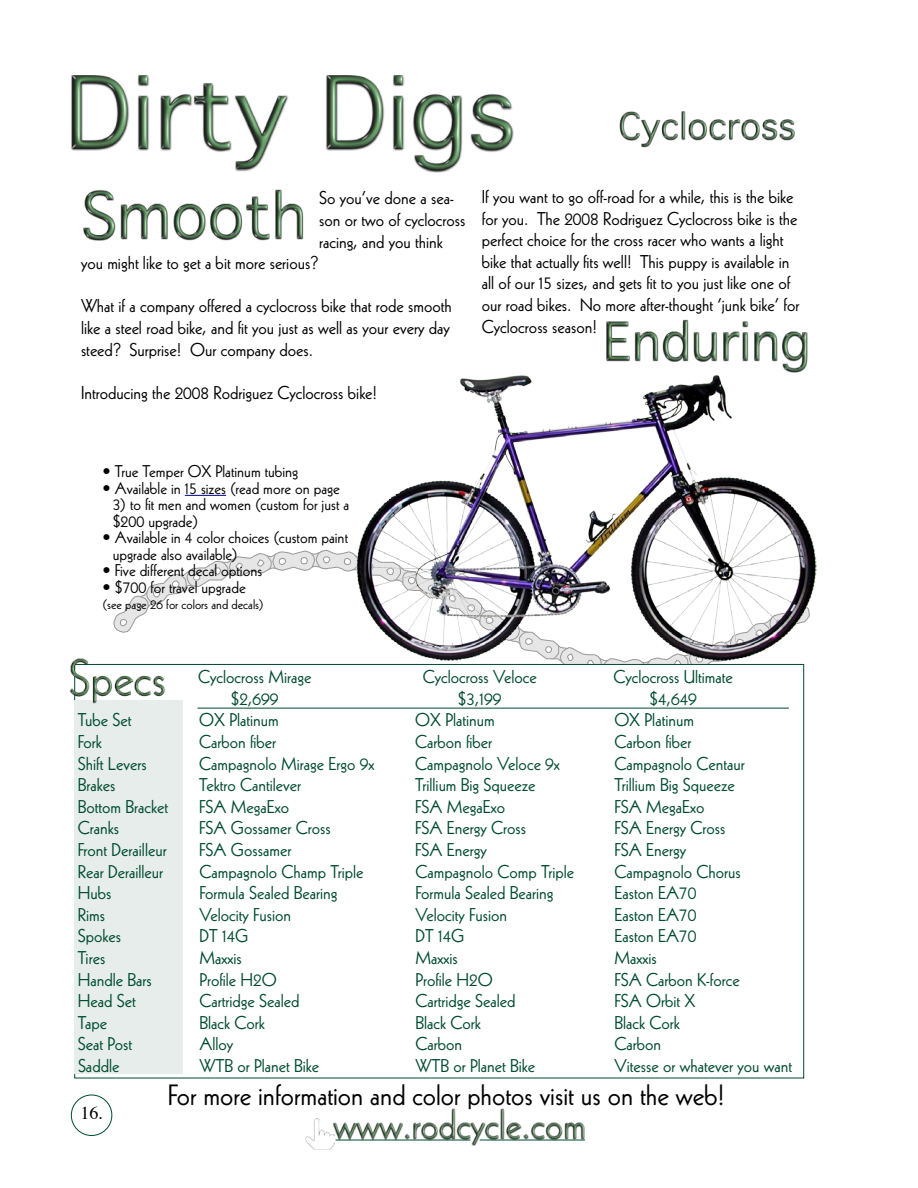
<style>
.page{position:relative;width:918px;height:1188px;background:#fff}
.page>*{position:absolute;margin:0;border:0;box-sizing:border-box;transform-origin:0 0}
.t1{font:28.5px "Kabel LT Std";color:#000}
.t2{font:18px "Kabel LT Std";color:#004b30}
.t3{font:18px/21.6px "Kabel LT Std";color:#000}
.t4{font:18px "Times";color:#000}
.t5{font:16.5px/16.5px "Kabel LT Std";color:#000}
.t6{font:13.5px "Kabel LT Std";color:#000}
</style>
<div class="page">
<div style="left:71px;top:1095px;width:41px;height:41px;border:1px solid #004b30;border-radius:50%"></div>
<svg style="left:113px;top:550px;width:692px;height:128px"></svg>
<img style="left:71px;top:75px;width:443px;height:98px">
<img style="left:354px;top:375px;width:463px;height:288px">
<img style="left:335px;top:1108px;width:250px;height:38px">
<hr style="left:336px;top:1140px;width:134px;height:1px;background:#004b30">
<hr style="left:480px;top:1140px;width:105px;height:1px;background:#004b30">
<img style="left:305px;top:1119px;width:30px;height:31px">
<img style="left:619px;top:111px;width:176px;height:37px">
<div style="left:75px;top:664px;width:729px;height:414px;background:#fff"></div>
<div style="left:75px;top:700px;width:108px;height:374px;background:#e6edea"></div>
<img style="left:70px;top:657px;width:95px;height:46px">
<hr style="left:198px;top:708px;width:591px;height:1px;background:#004b30">
<img style="left:83px;top:189px;width:221px;height:52px">
<img style="left:606px;top:319px;width:202px;height:54px">
<hr style="left:185px;top:495px;width:41px;height:1px;background:#000093">
<p class="t3" style="left:319px;top:187px;width:148px">So you’ve done a sea&shy;son or two of cyclocross racing, and you think</p>
<p class="t3" style="left:81px;top:252px;width:239px">you might like to get a bit more serious?</p>
<p class="t3" style="left:81px;top:295px;width:372px">What if a company offered a cyclocross bike that rode smooth like a steel road bike, and fit you just as well as your every day steed? Surprise! Our company does.</p>
<p class="t3" style="left:81px;top:382px;width:298px">Introducing the 2008 Rodriguez Cyclocross bike!</p>
<p class="t3" style="left:482px;top:186px;width:319px">If you want to go off-road for a while, this is the bike for you. The 2008 Rodriguez Cyclocross bike is the perfect choice for the cross racer who wants a light bike that actually fits well! This puppy is available in all of our 15 sizes, and gets fit to you just like one of our road bikes. No more after-thought ‘junk bike’ for Cyclocross season!</p>
<p class="t5" style="left:103px;top:463px;width:197px">• True Temper OX Platinum tubing</p>
<p class="t5" style="left:103px;top:480px;width:239px">• Available in 15 sizes (read more on page</p>
<p class="t5" style="left:113px;top:496px;width:238px">3) to fit men and women (custom for just a $200 upgrade)</p>
<p class="t5" style="left:113px;top:529px;width:237px;text-indent:-10px">• Available in 4 color choices (custom paint upgrade also available)</p>
<p class="t5" style="left:103px;top:562px;width:161px">• Five different decal options</p>
<p class="t5" style="left:103px;top:579px;width:145px">• $700 for travel upgrade</p>
<p class="t6" style="left:103px;top:596px;width:163px">(see page 26 for colors and decals)</p>
<p class="t2" style="left:198px;top:666px;width:115px">Cyclocross Mirage</p>
<p class="t2" style="left:423px;top:666px;width:116px">Cyclocross Veloce</p>
<p class="t2" style="left:613px;top:666px;width:121px">Cyclocross Ultimate</p>
<p class="t2" style="left:231px;top:688px;width:49px">$2,699</p>
<p class="t2" style="left:458px;top:688px;width:45px">$3,199</p>
<p class="t2" style="left:649px;top:688px;width:49px">$4,649</p>
<p class="t2" style="left:78px;top:710px;width:55px">Tube Set</p>
<p class="t2" style="left:199px;top:710px;width:81px">OX Platinum</p>
<p class="t2" style="left:415px;top:710px;width:81px">OX Platinum</p>
<p class="t2" style="left:614px;top:710px;width:81px">OX Platinum</p>
<p class="t2" style="left:78px;top:731px;width:26px">Fork</p>
<p class="t2" style="left:199px;top:731px;width:79px">Carbon fiber</p>
<p class="t2" style="left:415px;top:731px;width:79px">Carbon fiber</p>
<p class="t2" style="left:614px;top:731px;width:79px">Carbon fiber</p>
<p class="t2" style="left:78px;top:753px;width:70px">Shift Levers</p>
<p class="t2" style="left:199px;top:753px;width:177px">Campagnolo Mirage Ergo 9x</p>
<p class="t2" style="left:415px;top:753px;width:146px">Campagnolo Veloce 9x</p>
<p class="t2" style="left:614px;top:753px;width:132px">Campagnolo Centaur</p>
<p class="t2" style="left:78px;top:774px;width:39px">Brakes</p>
<p class="t2" style="left:199px;top:774px;width:104px">Tektro Cantilever</p>
<p class="t2" style="left:415px;top:774px;width:122px">Trillium Big Squeeze</p>
<p class="t2" style="left:614px;top:774px;width:122px">Trillium Big Squeeze</p>
<p class="t2" style="left:78px;top:796px;width:92px">Bottom Bracket</p>
<p class="t2" style="left:199px;top:796px;width:91px">FSA MegaExo</p>
<p class="t2" style="left:415px;top:796px;width:91px">FSA MegaExo</p>
<p class="t2" style="left:614px;top:796px;width:91px">FSA MegaExo</p>
<p class="t2" style="left:78px;top:818px;width:43px">Cranks</p>
<p class="t2" style="left:199px;top:818px;width:133px">FSA Gossamer Cross</p>
<p class="t2" style="left:415px;top:818px;width:112px">FSA Energy Cross</p>
<p class="t2" style="left:614px;top:818px;width:112px">FSA Energy Cross</p>
<p class="t2" style="left:78px;top:839px;width:90px">Front Derailleur</p>
<p class="t2" style="left:199px;top:839px;width:94px">FSA Gossamer</p>
<p class="t2" style="left:415px;top:839px;width:73px">FSA Energy</p>
<p class="t2" style="left:614px;top:839px;width:73px">FSA Energy</p>
<p class="t2" style="left:78px;top:861px;width:87px">Rear Derailleur</p>
<p class="t2" style="left:199px;top:861px;width:166px">Campagnolo Champ Triple</p>
<p class="t2" style="left:415px;top:861px;width:160px">Campagnolo Comp Triple</p>
<p class="t2" style="left:614px;top:861px;width:128px">Campagnolo Chorus</p>
<p class="t2" style="left:78px;top:882px;width:35px">Hubs</p>
<p class="t2" style="left:199px;top:882px;width:140px">Formula Sealed Bearing</p>
<p class="t2" style="left:415px;top:882px;width:140px">Formula Sealed Bearing</p>
<p class="t2" style="left:614px;top:882px;width:83px">Easton EA70</p>
<p class="t2" style="left:78px;top:904px;width:29px">Rims</p>
<p class="t2" style="left:199px;top:904px;width:93px">Velocity Fusion</p>
<p class="t2" style="left:415px;top:904px;width:93px">Velocity Fusion</p>
<p class="t2" style="left:615px;top:904px;width:83px">Easton EA70</p>
<p class="t2" style="left:78px;top:926px;width:45px">Spokes</p>
<p class="t2" style="left:199px;top:926px;width:51px">DT 14G</p>
<p class="t2" style="left:415px;top:926px;width:51px">DT 14G</p>
<p class="t2" style="left:615px;top:926px;width:83px">Easton EA70</p>
<p class="t2" style="left:78px;top:947px;width:29px">Tires</p>
<p class="t2" style="left:199px;top:947px;width:44px">Maxxis</p>
<p class="t2" style="left:415px;top:947px;width:44px">Maxxis</p>
<p class="t2" style="left:615px;top:947px;width:44px">Maxxis</p>
<p class="t2" style="left:78px;top:969px;width:76px">Handle Bars</p>
<p class="t2" style="left:199px;top:969px;width:79px">Profile H2O</p>
<p class="t2" style="left:415px;top:969px;width:79px">Profile H2O</p>
<p class="t2" style="left:615px;top:969px;width:127px">FSA Carbon K-force</p>
<p class="t2" style="left:78px;top:990px;width:59px">Head Set</p>
<p class="t2" style="left:199px;top:990px;width:102px">Cartridge Sealed</p>
<p class="t2" style="left:415px;top:990px;width:102px">Cartridge Sealed</p>
<p class="t2" style="left:615px;top:990px;width:82px">FSA Orbit X</p>
<p class="t2" style="left:78px;top:1012px;width:31px">Tape</p>
<p class="t2" style="left:199px;top:1012px;width:67px">Black Cork</p>
<p class="t2" style="left:415px;top:1012px;width:67px">Black Cork</p>
<p class="t2" style="left:615px;top:1012px;width:67px">Black Cork</p>
<p class="t2" style="left:78px;top:1034px;width:56px">Seat Post</p>
<p class="t2" style="left:199px;top:1034px;width:35px">Alloy</p>
<p class="t2" style="left:415px;top:1034px;width:48px">Carbon</p>
<p class="t2" style="left:615px;top:1034px;width:48px">Carbon</p>
<p class="t2" style="left:78px;top:1055px;width:43px">Saddle</p>
<p class="t2" style="left:200px;top:1055px;width:121px">WTB or Planet Bike</p>
<p class="t2" style="left:416px;top:1055px;width:121px">WTB or Planet Bike</p>
<p class="t2" style="left:615px;top:1055px;width:179px">Vitesse or whatever you want</p>
<p class="t4" style="left:80px;top:1096px;width:24px">16 .</p>
<h1 class="t1" style="left:168px;top:1078px;width:559px">For more information and color photos visit us on the web!</h1>
</div>
